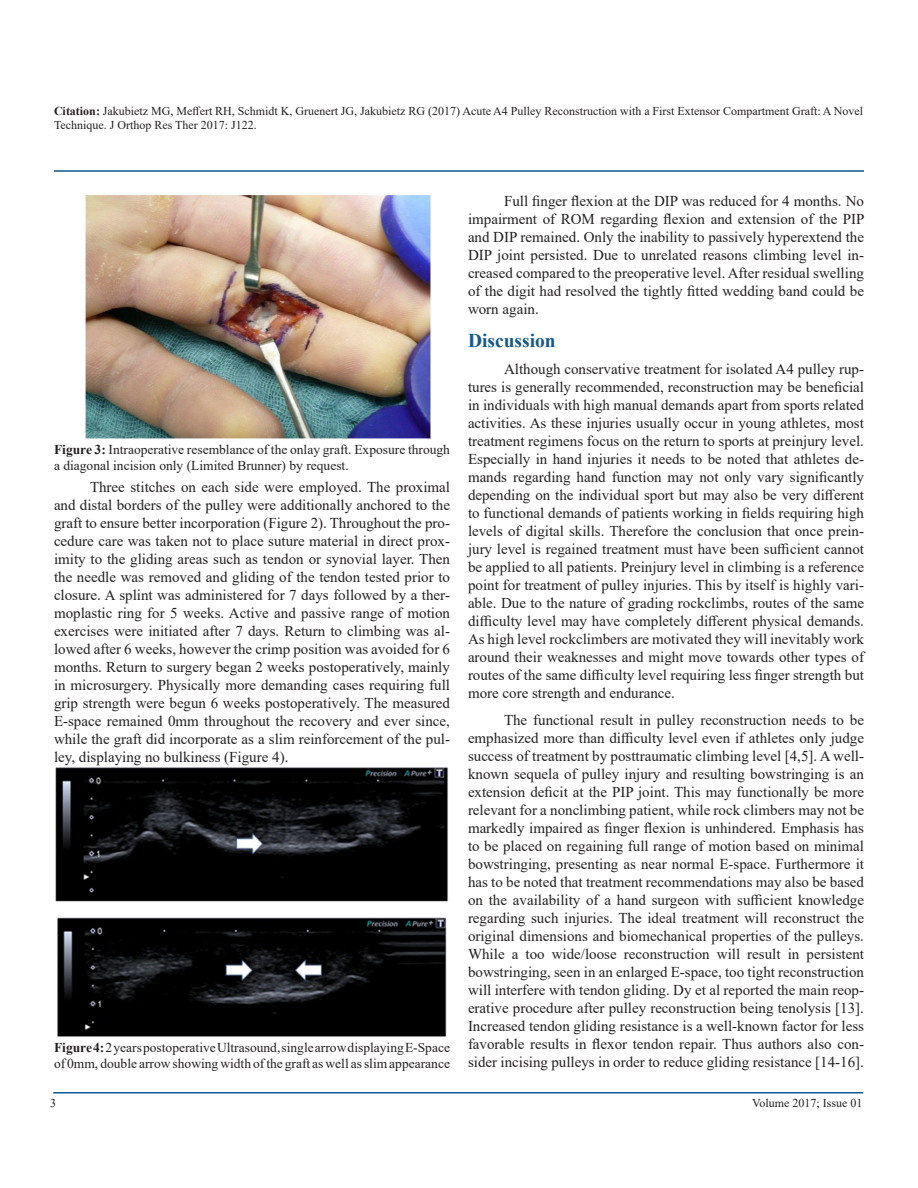
<style>
.page{position:relative;width:918px;height:1188px;background:#fff}
.page>*{position:absolute;margin:0;border:0;box-sizing:border-box;transform-origin:0 0}
.t1{font:700 19.5px "Times New Roman";color:#15588c}
.t2{font:15px/18px "Times New Roman";color:#231f20;text-align:justify}
.t3{font:13.5px/16.2px "Times New Roman";color:#231f20}
.t4{font:12px/14.4px "Times New Roman";color:#231f20}
.s1{font-weight:700}
</style>
<div class="page">
<hr style="left:53px;top:1092px;width:810px;height:2px;background:#15588c">
<hr style="left:54px;top:170px;width:810px;height:2px;background:#15588c">
<img style="left:85px;top:194px;width:346px;height:246px">
<img style="left:55px;top:767px;width:393px;height:270px">
<p class="t4" style="left:54px;top:103px;width:811px"><span class="s1">Citation:</span> Jakubietz MG, Meffert RH, Schmidt K, Gruenert JG, Jakubietz RG (2017) Acute A4 Pulley Reconstruction with a First Extensor Compartment Graft: A Novel<br>Technique. J Orthop Res Ther 2017: J122.</p>
<p class="t3" style="left:54px;top:441px;width:398px"><span class="s1">Figure 3:</span> Intraoperative resemblance of the onlay graft. Exposure through a diagonal incision only (Limited Brunner) by request.</p>
<p class="t2" style="left:54px;top:477px;width:398px;text-indent:36px">Three stitches on each side were employed. The proximal and distal borders of the pulley were additionally anchored to the graft to ensure better incorporation (Figure 2). Throughout the pro&shy;cedure care was taken not to place suture material in direct prox&shy;imity to the gliding areas such as tendon or synovial layer. Then the needle was removed and gliding of the tendon tested prior to closure. A splint was administered for 7 days followed by a ther&shy;moplastic ring for 5 weeks. Active and passive range of motion exercises were initiated after 7 days. Return to climbing was al&shy;lowed after 6 weeks, however the crimp position was avoided for 6 months. Return to surgery began 2 weeks postoperatively, mainly in microsurgery. Physically more demanding cases requiring full grip strength were begun 6 weeks postoperatively. The measured E-space remained 0mm throughout the recovery and ever since, while the graft did incorporate as a slim reinforcement of the pul&shy;ley, displaying no bulkiness (Figure 4).</p>
<p class="t3" style="left:54px;top:1039px;width:398px"><span class="s1">Figure 4:</span> 2 years postoperative Ultrasound, single arrow displaying E-Space of 0mm, double arrow showing width of the graft as well as slim appearance</p>
<p class="t2" style="left:468px;top:192px;width:398px;text-indent:36px">Full finger flexion at the DIP was reduced for 4 months. No impairment of ROM regarding flexion and extension of the PIP and DIP remained. Only the inability to passively hyperextend the DIP joint persisted. Due to unrelated reasons climbing level in&shy;creased compared to the preoperative level. After residual swelling of the digit had resolved the tightly fitted wedding band could be worn again.</p>
<p class="t1" style="left:468px;top:326px;width:89px">Discussion</p>
<p class="t2" style="left:468px;top:359px;width:398px;text-indent:36px">Although conservative treatment for isolated A4 pulley rup&shy;tures is generally recommended, reconstruction may be beneficial in individuals with high manual demands apart from sports related activities. As these injuries usually occur in young athletes, most treatment regimens focus on the return to sports at preinjury level.<br>Especially in hand injuries it needs to be noted that athletes de&shy;mands regarding hand function may not only vary significantly depending on the individual sport but may also be very different to functional demands of patients working in fields requiring high levels of digital skills. Therefore the conclusion that once prein&shy;jury level is regained treatment must have been sufficient cannot be applied to all patients. Preinjury level in climbing is a reference point for treatment of pulley injuries. This by itself is highly vari&shy;able. Due to the nature of grading rockclimbs, routes of the same difficulty level may have completely different physical demands.<br>As high level rockclimbers are motivated they will inevitably work around their weaknesses and might move towards other types of routes of the same difficulty level requiring less finger strength but more core strength and endurance.</p>
<p class="t2" style="left:468px;top:710px;width:398px;text-indent:36px">The functional result in pulley reconstruction needs to be emphasized more than difficulty level even if athletes only judge success of treatment by posttraumatic climbing level [4,5]. A well&shy;known sequela of pulley injury and resulting bowstringing is an extension deficit at the PIP joint. This may functionally be more relevant for a nonclimbing patient, while rock climbers may not be markedly impaired as finger flexion is unhindered. Emphasis has to be placed on regaining full range of motion based on minimal bowstringing, presenting as near normal E-space. Furthermore it has to be noted that treatment recommendations may also be based on the availability of a hand surgeon with sufficient knowledge regarding such injuries. The ideal treatment will reconstruct the original dimensions and biomechanical properties of the pulleys.<br>While a too wide/loose reconstruction will result in persistent bowstringing, seen in an enlarged E-space, too tight reconstruction will interfere with tendon gliding. Dy et al reported the main reop&shy;erative procedure after pulley reconstruction being tenolysis [13].<br>Increased tendon gliding resistance is a well-known factor for less favorable results in flexor tendon repair. Thus authors also con&shy;sider incising pulleys in order to reduce gliding resistance [14-16].</p>
<p class="t4" style="left:50px;top:1095px;width:7px">3</p>
<p class="t4" style="left:752px;top:1095px;width:112px">Volume 2017; Issue 01</p>
</div>
